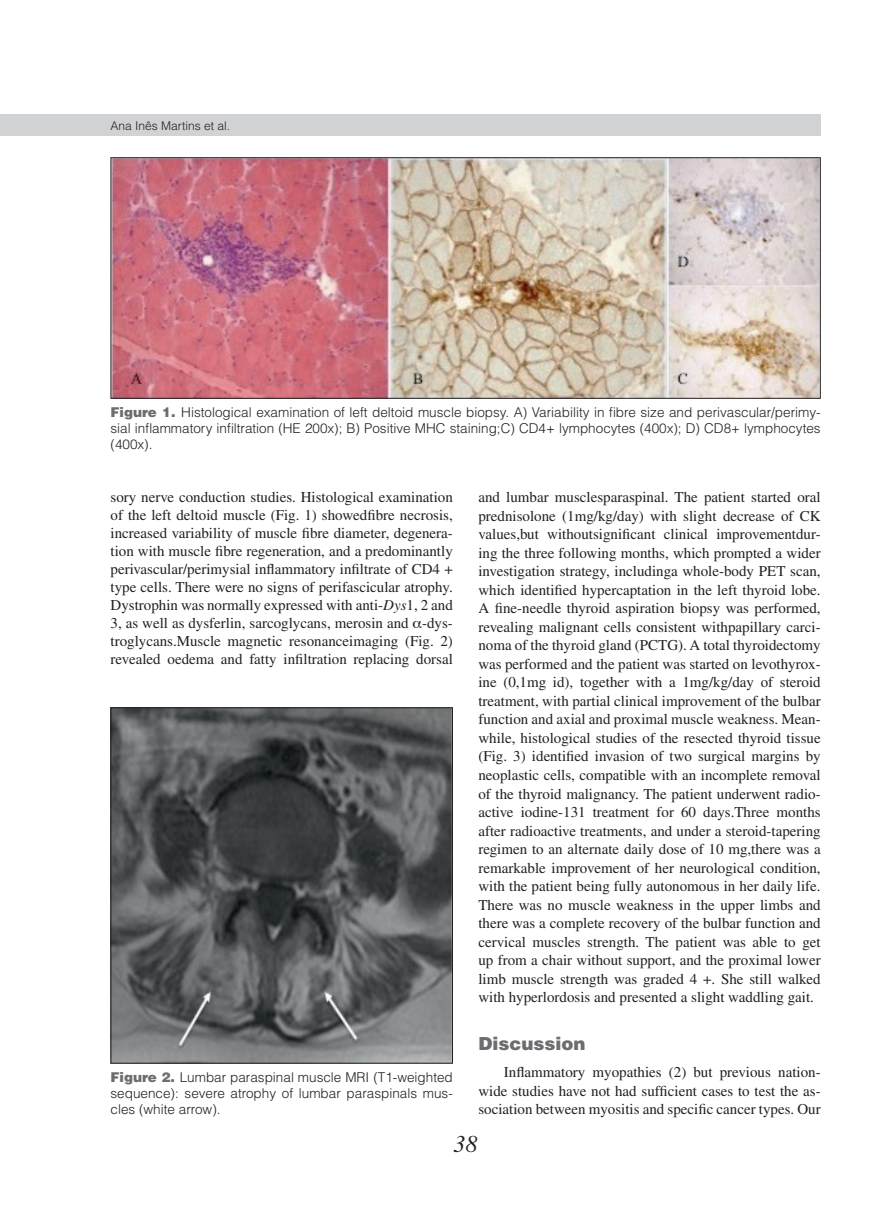
<style>
.page{position:relative;width:893px;height:1212px;background:#fff}
.page>*{position:absolute;margin:0;border:0;box-sizing:border-box;transform-origin:0 0}
.t1{font:italic 24px "Times LT Std";color:#231f20}
.t2{font:900 18px "Helvetica LT Std";color:#6c6d70}
.t3{font:15px/18.6px "Times LT Std";color:#231f20;text-align:justify}
.t4{font:300 13.5px/16.2px "Helvetica LT Std";color:#231f20;text-align:justify}
.t5{font:300 12px "Helvetica LT Std";color:#231f20}
.s1{font-weight:900;color:#6c6d70}
.s2{font-style:italic}
</style>
<div class="page">
<div style="left:0;top:115px;width:821px;height:21px;background:#d1d2d4"></div>
<img style="left:113px;top:159px;width:706px;height:238px">
<div style="left:111px;top:157px;width:710px;height:242px;border:1px solid #231f20"></div>
<img style="left:113px;top:709px;width:338px;height:352px">
<div style="left:111px;top:707px;width:342px;height:356px;border:1px solid #231f20"></div>
<p class="t5" style="left:111px;top:118px;width:121px">Ana Inês Martins et al.</p>
<p class="t4" style="left:111px;top:404px;width:712px"><span class="s1">Figure 1.</span> Histological examination of left deltoid muscle biopsy. A) Variability in fibre size and perivascular/perimy&shy;sial inflammatory infiltration (HE 200x); B) Positive MHC staining;C) CD4+ lymphocytes (400x); D) CD8+ lymphocytes (400x).</p>
<p class="t3" style="left:111px;top:488px;width:344px;line-height:18px">sory nerve conduction studies. Histological examination of the left deltoid muscle (Fig. 1) showedfibre necrosis, increased variability of muscle fibre diameter, degenera&shy;tion with muscle fibre regeneration, and a predominantly perivascular/perimysial inflammatory infiltrate of CD4 + type cells. There were no signs of perifascicular atrophy.<br>Dystrophin was normally expressed with anti-<span class="s2">Dys</span>1, 2 and 3, as well as dysferlin, sarcoglycans, merosin and -dys&shy;troglycans.Muscle magnetic resonanceimaging (Fig. 2) revealed oedema and fatty infiltration replacing dorsal</p>
<p class="t3" style="left:478px;top:488px;width:344px">and lumbar musclesparaspinal. The patient started oral prednisolone (1mg/kg/day) with slight decrease of CK values,but withoutsignificant clinical improvementdur&shy;ing the three following months, which prompted a wider investigation strategy, includinga whole-body PET scan, which identified hypercaptation in the left thyroid lobe.<br>A fine-needle thyroid aspiration biopsy was performed, revealing malignant cells consistent withpapillary carci&shy;noma of the thyroid gland (PCTG). A total thyroidectomy was performed and the patient was started on levothyrox&shy;ine (0,1mg id), together with a 1mg/kg/day of steroid treatment, with partial clinical improvement of the bulbar function and axial and proximal muscle weakness. Mean&shy;while, histological studies of the resected thyroid tissue (Fig. 3) identified invasion of two surgical margins by neoplastic cells, compatible with an incomplete removal of the thyroid malignancy. The patient underwent radio&shy;active iodine-131 treatment for 60 days.Three months after radioactive treatments, and under a steroid-tapering regimen to an alternate daily dose of 10 mg,there was a remarkable improvement of her neurological condition, with the patient being fully autonomous in her daily life.<br>There was no muscle weakness in the upper limbs and there was a complete recovery of the bulbar function and cervical muscles strength. The patient was able to get up from a chair without support, and the proximal lower limb muscle strength was graded 4 +. She still walked with hyperlordosis and presented a slight waddling gait.</p>
<p class="t2" style="left:478px;top:1032px;width:109px">Discussion</p>
<p class="t3" style="left:478px;top:1063px;width:344px;text-indent:26px">Inflammatory myopathies (2) but previous nation&shy;wide studies have not had sufficient cases to test the as&shy;sociation between myositis and specific cancer types. Our</p>
<p class="t4" style="left:111px;top:1069px;width:344px"><span class="s1">Figure 2.</span> Lumbar paraspinal muscle MRI (T1-weighted sequence): severe atrophy of lumbar paraspinals mus&shy;cles (white arrow).</p>
<h1 class="t1" style="left:454px;top:1130px;width:25px">38</h1>
</div>
